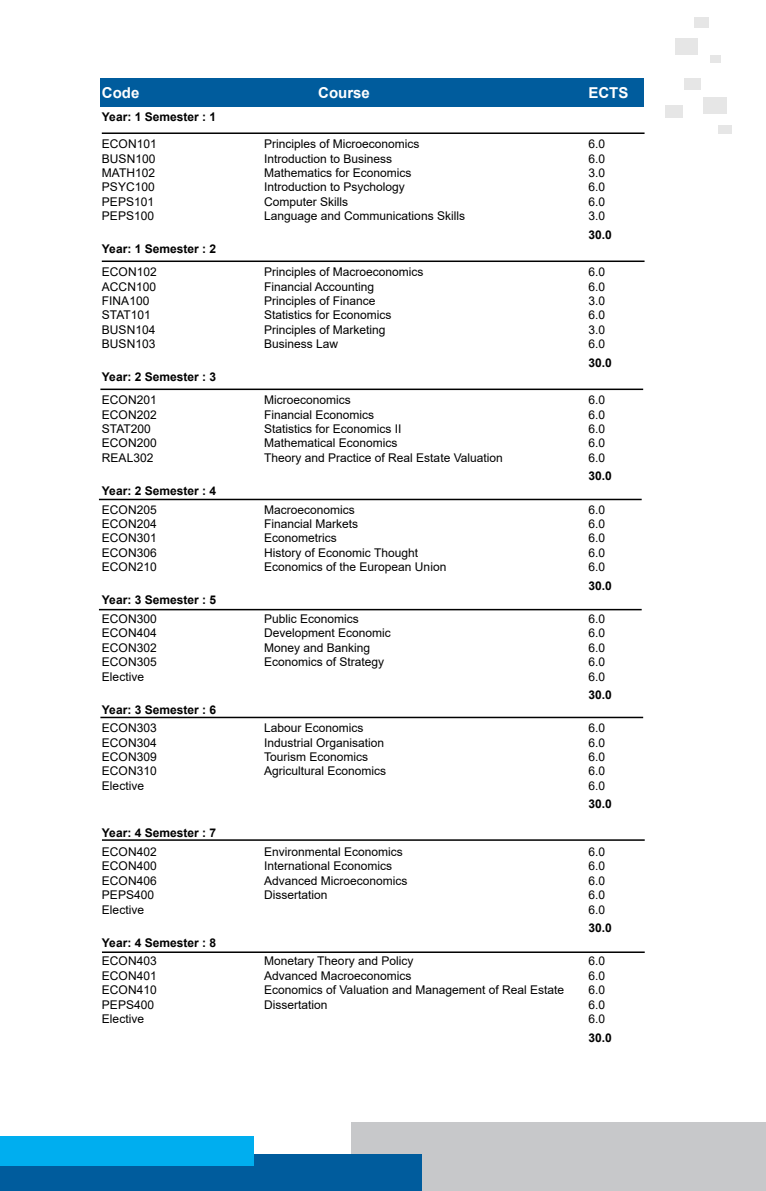
<style>
.page{position:relative;width:766px;height:1191px;background:#fff}
.page>*{position:absolute;margin:0;border:0;box-sizing:border-box;transform-origin:0 0}
.t1{font:700 15px "Arial";color:#fff}
.t2{font:12px "Arial";color:#000}
.t3{font:700 12px "Arial";color:#000}
</style>
<div class="page">
<div style="left:100px;top:79px;width:543px;height:28px;background:#005c9d"></div>
<hr style="left:102px;top:132px;width:542px;height:2px;background:#000">
<hr style="left:102px;top:260px;width:542px;height:2px;background:#000">
<hr style="left:100px;top:388px;width:543px;height:2px;background:#000">
<hr style="left:99px;top:499px;width:542px;height:1px;background:#000">
<hr style="left:99px;top:609px;width:542px;height:1px;background:#000">
<hr style="left:100px;top:716px;width:543px;height:2px;background:#000">
<hr style="left:102px;top:951px;width:542px;height:2px;background:#000">
<hr style="left:102px;top:839px;width:542px;height:2px;background:#000">
<div style="left:694px;top:17px;width:14px;height:10px;background:#e6e6e6"></div>
<div style="left:674px;top:38px;width:23px;height:17px;background:#e6e6e6"></div>
<div style="left:709px;top:55px;width:11px;height:8px;background:#e6e6e6"></div>
<div style="left:684px;top:78px;width:16px;height:11px;background:#e6e6e6"></div>
<div style="left:703px;top:97px;width:24px;height:17px;background:#e6e6e6"></div>
<div style="left:665px;top:105px;width:18px;height:13px;background:#e6e6e6"></div>
<div style="left:718px;top:125px;width:13px;height:9px;background:#e6e6e6"></div>
<div style="left:351px;top:1123px;width:414px;height:68px;background:#c7c8ca"></div>
<div style="left:0;top:1154px;width:421px;height:37px;background:#005c9d"></div>
<div style="left:0;top:1135px;width:253px;height:30px;background:#00aeef"></div>
<p class="t1" style="left:102px;top:82px;width:39px">Code</p>
<p class="t1" style="left:318px;top:82px;width:53px">Course</p>
<p class="t1" style="left:588px;top:82px;width:42px">ECTS</p>
<p class="t3" style="left:102px;top:108px;width:116px">Year: 1 Semester : 1</p>
<p class="t2" style="left:102px;top:136px;width:56px">ECON101</p>
<p class="t2" style="left:264px;top:136px;width:157px">Principles of Microeconomics</p>
<p class="t2" style="left:588px;top:136px;width:18px">6.0</p>
<p class="t2" style="left:102px;top:150px;width:55px">BUSN100</p>
<p class="t2" style="left:264px;top:150px;width:130px">Introduction to Business</p>
<p class="t2" style="left:588px;top:150px;width:18px">6.0</p>
<p class="t2" style="left:102px;top:164px;width:55px">MATH102</p>
<p class="t2" style="left:264px;top:164px;width:149px">Mathematics for Economics</p>
<p class="t2" style="left:588px;top:164px;width:18px">3.0</p>
<p class="t2" style="left:102px;top:179px;width:54px">PSYC100</p>
<p class="t2" style="left:264px;top:179px;width:142px">Introduction to Psychology</p>
<p class="t2" style="left:588px;top:179px;width:18px">6.0</p>
<p class="t2" style="left:102px;top:193px;width:54px">PEPS101</p>
<p class="t2" style="left:264px;top:193px;width:86px">Computer Skills</p>
<p class="t2" style="left:588px;top:193px;width:18px">6.0</p>
<p class="t2" style="left:102px;top:208px;width:54px">PEPS100</p>
<p class="t2" style="left:264px;top:208px;width:202px">Language and Communications Skills</p>
<p class="t2" style="left:588px;top:208px;width:18px">3.0</p>
<p class="t3" style="left:588px;top:226px;width:25px">30.0</p>
<p class="t3" style="left:102px;top:241px;width:116px">Year: 1 Semester : 2</p>
<p class="t2" style="left:102px;top:264px;width:56px">ECON102</p>
<p class="t2" style="left:264px;top:264px;width:161px">Principles of Macroeconomics</p>
<p class="t2" style="left:588px;top:264px;width:18px">6.0</p>
<p class="t2" style="left:102px;top:278px;width:56px">ACCN100</p>
<p class="t2" style="left:264px;top:278px;width:112px">Financial Accounting</p>
<p class="t2" style="left:588px;top:278px;width:18px">6.0</p>
<p class="t2" style="left:102px;top:292px;width:49px">FINA100</p>
<p class="t2" style="left:264px;top:292px;width:113px">Principles of Finance</p>
<p class="t2" style="left:588px;top:292px;width:18px">3.0</p>
<p class="t2" style="left:102px;top:307px;width:50px">STAT101</p>
<p class="t2" style="left:264px;top:307px;width:129px">Statistics for Economics</p>
<p class="t2" style="left:588px;top:307px;width:18px">6.0</p>
<p class="t2" style="left:102px;top:321px;width:55px">BUSN104</p>
<p class="t2" style="left:264px;top:321px;width:123px">Principles of Marketing</p>
<p class="t2" style="left:588px;top:321px;width:18px">3.0</p>
<p class="t2" style="left:102px;top:336px;width:55px">BUSN103</p>
<p class="t2" style="left:264px;top:336px;width:76px">Business Law</p>
<p class="t2" style="left:588px;top:336px;width:18px">6.0</p>
<p class="t3" style="left:588px;top:354px;width:25px">30.0</p>
<p class="t3" style="left:102px;top:368px;width:116px">Year: 2 Semester : 3</p>
<p class="t2" style="left:102px;top:392px;width:56px">ECON201</p>
<p class="t2" style="left:264px;top:392px;width:88px">Microeconomics</p>
<p class="t2" style="left:588px;top:392px;width:18px">6.0</p>
<p class="t2" style="left:102px;top:406px;width:56px">ECON202</p>
<p class="t2" style="left:264px;top:406px;width:112px">Financial Economics</p>
<p class="t2" style="left:588px;top:406px;width:18px">6.0</p>
<p class="t2" style="left:102px;top:420px;width:50px">STAT200</p>
<p class="t2" style="left:264px;top:420px;width:139px">Statistics for Economics II</p>
<p class="t2" style="left:588px;top:420px;width:18px">6.0</p>
<p class="t2" style="left:102px;top:435px;width:56px">ECON200</p>
<p class="t2" style="left:264px;top:435px;width:135px">Mathematical Economics</p>
<p class="t2" style="left:588px;top:435px;width:18px">6.0</p>
<p class="t2" style="left:102px;top:449px;width:53px">REAL302</p>
<p class="t2" style="left:264px;top:449px;width:240px">Theory and Practice of Real Estate Valuation</p>
<p class="t2" style="left:588px;top:449px;width:18px">6.0</p>
<p class="t3" style="left:588px;top:468px;width:25px">30.0</p>
<p class="t3" style="left:102px;top:482px;width:116px">Year: 2 Semester : 4</p>
<p class="t2" style="left:102px;top:501px;width:56px">ECON205</p>
<p class="t2" style="left:264px;top:501px;width:92px">Macroeconomics</p>
<p class="t2" style="left:588px;top:501px;width:18px">6.0</p>
<p class="t2" style="left:102px;top:515px;width:56px">ECON204</p>
<p class="t2" style="left:264px;top:515px;width:96px">Financial Markets</p>
<p class="t2" style="left:588px;top:515px;width:18px">6.0</p>
<p class="t2" style="left:102px;top:530px;width:56px">ECON301</p>
<p class="t2" style="left:264px;top:530px;width:74px">Econometrics</p>
<p class="t2" style="left:588px;top:530px;width:18px">6.0</p>
<p class="t2" style="left:102px;top:544px;width:56px">ECON306</p>
<p class="t2" style="left:264px;top:544px;width:155px">History of Economic Thought</p>
<p class="t2" style="left:588px;top:544px;width:18px">6.0</p>
<p class="t2" style="left:102px;top:558px;width:56px">ECON210</p>
<p class="t2" style="left:264px;top:558px;width:184px">Economics of the European Union</p>
<p class="t2" style="left:588px;top:558px;width:18px">6.0</p>
<p class="t3" style="left:588px;top:577px;width:25px">30.0</p>
<p class="t3" style="left:102px;top:591px;width:116px">Year: 3 Semester : 5</p>
<p class="t2" style="left:102px;top:610px;width:56px">ECON300</p>
<p class="t2" style="left:264px;top:610px;width:96px">Public Economics</p>
<p class="t2" style="left:588px;top:610px;width:18px">6.0</p>
<p class="t2" style="left:102px;top:625px;width:56px">ECON404</p>
<p class="t2" style="left:264px;top:625px;width:128px">Development Economic</p>
<p class="t2" style="left:588px;top:625px;width:18px">6.0</p>
<p class="t2" style="left:102px;top:639px;width:56px">ECON302</p>
<p class="t2" style="left:264px;top:639px;width:108px">Money and Banking</p>
<p class="t2" style="left:588px;top:639px;width:18px">6.0</p>
<p class="t2" style="left:102px;top:653px;width:56px">ECON305</p>
<p class="t2" style="left:264px;top:653px;width:122px">Economics of Strategy</p>
<p class="t2" style="left:588px;top:653px;width:18px">6.0</p>
<p class="t2" style="left:102px;top:668px;width:44px">Elective</p>
<p class="t2" style="left:588px;top:668px;width:18px">6.0</p>
<p class="t3" style="left:588px;top:686px;width:25px">30.0</p>
<p class="t3" style="left:102px;top:701px;width:116px">Year: 3 Semester : 6</p>
<p class="t2" style="left:102px;top:719px;width:56px">ECON303</p>
<p class="t2" style="left:264px;top:719px;width:101px">Labour Economics</p>
<p class="t2" style="left:588px;top:719px;width:18px">6.0</p>
<p class="t2" style="left:102px;top:734px;width:56px">ECON304</p>
<p class="t2" style="left:264px;top:734px;width:122px">Industrial Organisation</p>
<p class="t2" style="left:588px;top:734px;width:18px">6.0</p>
<p class="t2" style="left:102px;top:748px;width:56px">ECON309</p>
<p class="t2" style="left:264px;top:748px;width:106px">Tourism Economics</p>
<p class="t2" style="left:588px;top:748px;width:18px">6.0</p>
<p class="t2" style="left:102px;top:763px;width:56px">ECON310</p>
<p class="t2" style="left:264px;top:763px;width:124px">Agricultural Economics</p>
<p class="t2" style="left:588px;top:763px;width:18px">6.0</p>
<p class="t2" style="left:102px;top:777px;width:44px">Elective</p>
<p class="t2" style="left:588px;top:777px;width:18px">6.0</p>
<p class="t3" style="left:588px;top:796px;width:25px">30.0</p>
<p class="t3" style="left:102px;top:824px;width:116px">Year: 4 Semester : 7</p>
<p class="t2" style="left:102px;top:843px;width:56px">ECON402</p>
<p class="t2" style="left:264px;top:843px;width:140px">Environmental Economics</p>
<p class="t2" style="left:588px;top:843px;width:18px">6.0</p>
<p class="t2" style="left:102px;top:858px;width:56px">ECON400</p>
<p class="t2" style="left:264px;top:858px;width:130px">International Economics</p>
<p class="t2" style="left:588px;top:858px;width:18px">6.0</p>
<p class="t2" style="left:102px;top:872px;width:56px">ECON406</p>
<p class="t2" style="left:264px;top:872px;width:145px">Advanced Microeconomics</p>
<p class="t2" style="left:588px;top:872px;width:18px">6.0</p>
<p class="t2" style="left:102px;top:886px;width:54px">PEPS400</p>
<p class="t2" style="left:264px;top:886px;width:65px">Dissertation</p>
<p class="t2" style="left:588px;top:886px;width:18px">6.0</p>
<p class="t2" style="left:102px;top:901px;width:44px">Elective</p>
<p class="t2" style="left:588px;top:901px;width:18px">6.0</p>
<p class="t3" style="left:588px;top:919px;width:25px">30.0</p>
<p class="t3" style="left:102px;top:934px;width:116px">Year: 4 Semester : 8</p>
<p class="t2" style="left:102px;top:952px;width:56px">ECON403</p>
<p class="t2" style="left:264px;top:952px;width:151px">Monetary Theory and Policy</p>
<p class="t2" style="left:588px;top:952px;width:18px">6.0</p>
<p class="t2" style="left:102px;top:967px;width:56px">ECON401</p>
<p class="t2" style="left:264px;top:967px;width:149px">Advanced Macroeconomics</p>
<p class="t2" style="left:588px;top:967px;width:18px">6.0</p>
<p class="t2" style="left:102px;top:981px;width:56px">ECON410</p>
<p class="t2" style="left:264px;top:981px;width:301px">Economics of Valuation and Management of Real Estate</p>
<p class="t2" style="left:588px;top:981px;width:18px">6.0</p>
<p class="t2" style="left:102px;top:996px;width:54px">PEPS400</p>
<p class="t2" style="left:264px;top:996px;width:65px">Dissertation</p>
<p class="t2" style="left:588px;top:996px;width:18px">6.0</p>
<p class="t2" style="left:102px;top:1010px;width:44px">Elective</p>
<p class="t2" style="left:588px;top:1010px;width:18px">6.0</p>
<p class="t3" style="left:588px;top:1029px;width:25px">30.0</p>
</div>
